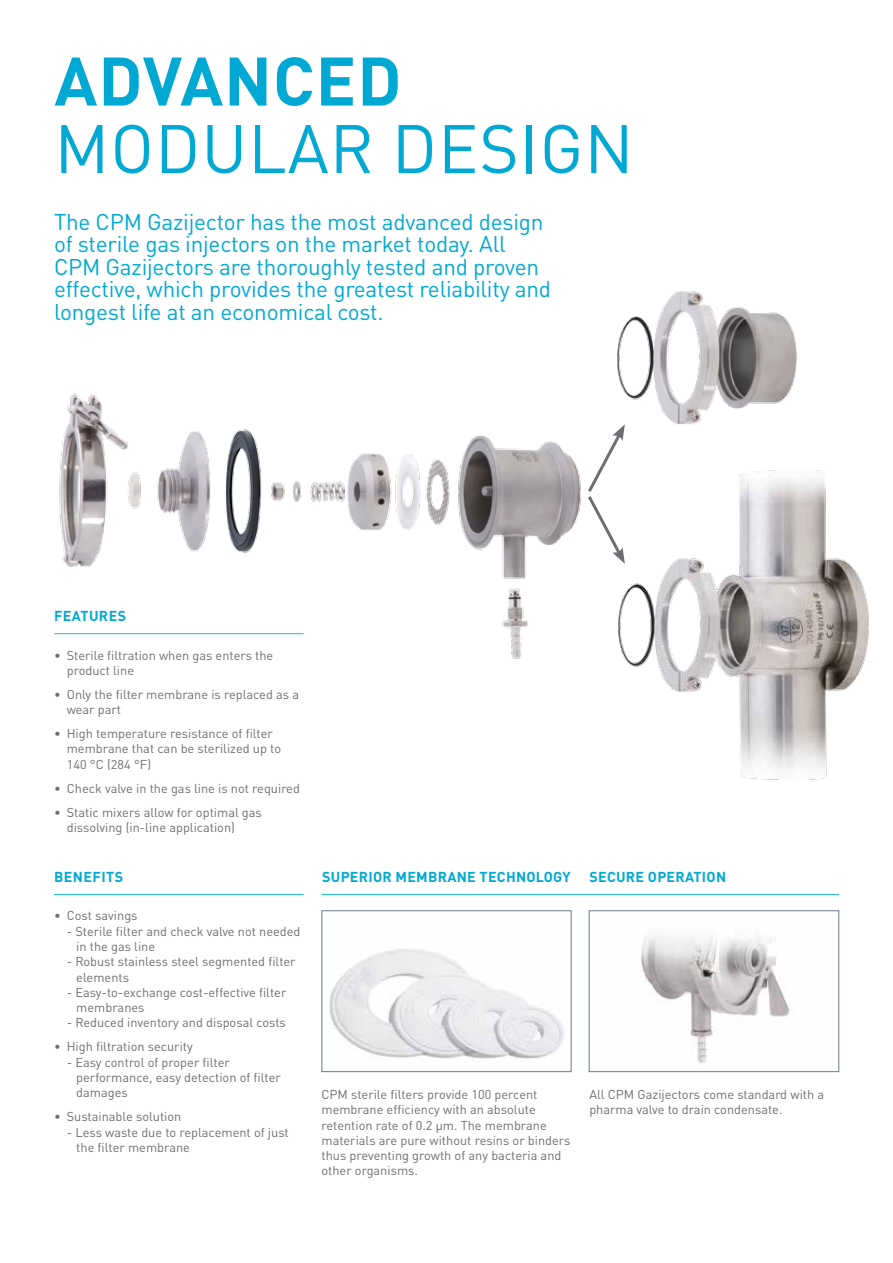
<style>
.page{position:relative;width:893px;height:1263px;background:#fff}
.page>*{position:absolute;margin:0;border:0;box-sizing:border-box;transform-origin:0 0}
.t1{font:67.5px "DIN Pro";letter-spacing:.01em;color:#00a9d4}
.t2{font:700 67.5px "DIN Pro";letter-spacing:.01em;color:#00a9d4}
.t3{font:22.5px/22.5px "DIN Pro";letter-spacing:-.01em;color:#00a9d4}
.t4{font:700 14.25px "DIN Pro";letter-spacing:.02em;color:#00a9d4}
.t5{font:12.75px/15.3px "DIN Pro";color:#6d6e71}
</style>
<div class="page">
<img style="left:618px;top:568px;width:250px;height:212px">
<img style="left:54px;top:393px;width:527px;height:266px">
<img style="left:618px;top:291px;width:235px;height:277px">
<svg style="left:588px;top:424px;width:37px;height:140px"></svg>
<hr style="left:54px;top:633px;width:250px;height:1px;background:#28bcde">
<hr style="left:322px;top:894px;width:517px;height:1px;background:#28bcde">
<hr style="left:54px;top:894px;width:250px;height:1px;background:#28bcde">
<img style="left:329px;top:949px;width:235px;height:110px">
<div style="left:322px;top:910px;width:249px;height:162px;border:1px solid #697b8b"></div>
<img style="left:641px;top:935px;width:149px;height:128px">
<div style="left:589px;top:910px;width:250px;height:162px;border:1px solid #697b8b"></div>
<h1 class="t2" style="left:54px;top:25px;width:131px">ADVAN</h1>
<h1 class="t2" style="left:273px;top:25px;width:130px">CED</h1>
<h1 class="t1" style="left:54px;top:96px;width:375px">Modular Desig</h1>
<h1 class="t1" style="left:584px;top:96px;width:51px">n</h1>
<p class="t3" style="left:54px;top:208px;width:499px">The CPM Gazijector has the most advanced design of sterile gas injectors on the market today. All CPM Gazijectors are thoroughly tested and proven effective, which provides the greatest reliability and longest life at an economical cost.</p>
<p class="t4" style="left:54px;top:604px;width:74px">FEATURES</p>
<p class="t5" style="left:67px;top:646px;width:208px;text-indent:-13px">• Sterile filtration when gas enters the product line</p>
<p class="t5" style="left:67px;top:685px;width:234px;text-indent:-13px">• Only the filter membrane is replaced as a wear part</p>
<p class="t5" style="left:67px;top:724px;width:216px;text-indent:-13px">• High temperature resistance of filter membrane that can be sterilized up to<br>140 °C (284 °F)</p>
<p class="t5" style="left:54px;top:779px;width:248px">• Check valve in the gas line is not required</p>
<p class="t5" style="left:67px;top:803px;width:197px;text-indent:-13px">• Static mixers allow for optimal gas dissolving (in-line application)</p>
<p class="t4" style="left:54px;top:864px;width:47px">BENEFITS</p>
<p class="t4" style="left:322px;top:864px;width:105px">SUPERIOR MEMBRAN</p>
<p class="t4" style="left:467px;top:864px;width:105px">E TECHNOLOGY</p>
<p class="t4" style="left:589px;top:865px;width:10px">SECU</p>
<p class="t4" style="left:626px;top:865px;width:102px">RE OPERATION</p>
<p class="t5" style="left:54px;top:907px;width:85px">• Cost savings</p>
<p class="t5" style="left:76px;top:922px;width:226px;text-indent:-10px">- Sterile filter and check valve not needed in the gas line</p>
<p class="t5" style="left:76px;top:953px;width:221px;text-indent:-10px">- Robust stainless steel segmented filter elements</p>
<p class="t5" style="left:76px;top:983px;width:212px;text-indent:-10px">- Easy-to-exchange cost-effective filter membranes</p>
<p class="t5" style="left:67px;top:1014px;width:221px">- Reduced inventory and disposal costs</p>
<p class="t5" style="left:54px;top:1038px;width:140px">• High filtration security</p>
<p class="t5" style="left:76px;top:1053px;width:206px;text-indent:-10px">- Easy control of proper filter performance, easy detection of filter damages</p>
<p class="t5" style="left:54px;top:1108px;width:129px">• Sustainable solution</p>
<p class="t5" style="left:76px;top:1123px;width:214px;text-indent:-10px">- Less waste due to replacement of just the filter membrane</p>
<p class="t5" style="left:321px;top:1085px;width:251px">CPM sterile filters provide 100 percent membrane efficiency with an absolute retention rate of 0.2 μm. The membrane materials are pure without resins or binders thus preventing growth of any bacteria and other organisms.</p>
<p class="t5" style="left:589px;top:1085px;width:236px">All CPM Gazijectors come standard with a pharma valve to drain condensate.</p>
</div>
